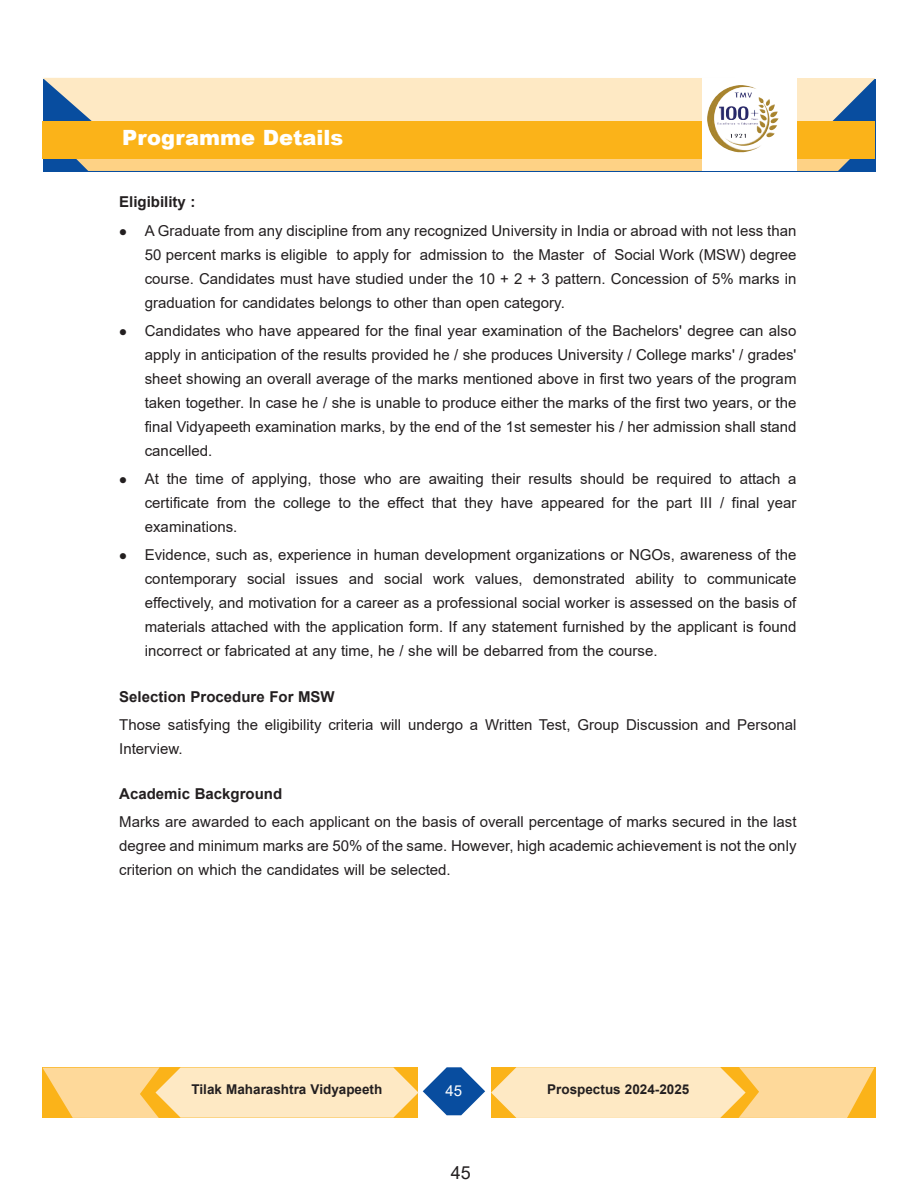
<style>
.page{position:relative;width:918px;height:1188px;background:#fff}
.page>*{position:absolute;margin:0;border:0;box-sizing:border-box;transform-origin:0 0}
.t1{font:900 21px "Arial";color:#fff}
.t2{font:18px "Arial";color:#231f20}
.t3{font:15px/24px "Arial";color:#231f20;text-align:justify}
.t4{font:700 15px "Arial";color:#231f20}
.t5{font:15px "Arial";color:#fff}
.t6{font:700 13.5px "Arial";color:#231f20}
</style>
<div class="page">
<svg style="left:43px;top:1067px;width:442px;height:51px;background:#e9d4a9"></svg>
<svg style="left:491px;top:1067px;width:383px;height:51px;background:#fddea4"></svg>
<div style="left:43px;top:78px;width:832px;height:43px;background:#fee9c4"></div>
<div style="left:65px;top:159px;width:797px;height:12px;background:#fed285"></div>
<div style="left:43px;top:121px;width:832px;height:38px;background:#fbb319"></div>
<div style="left:703px;top:78px;width:94px;height:93px;background:#fff"></div>
<img style="left:707px;top:85px;width:72px;height:67px">
<h1 class="t1" style="left:122px;top:122px;width:223px">programme details</h1>
<p class="t4" style="left:119px;top:194px;width:78px">eligibility :</p>
<p class="t3" style="left:145px;top:218px;width:653px;text-indent:-26px">● A Graduate from any discipline from any recognized University in India or abroad with not less than 50 percent marks is eligible to apply for admission to the Master of Social Work (MSW) degree course. Candidates must have studied under the 10 + 2 + 3 pattern. Concession of 5% marks in graduation for candidates belongs to other than open category.</p>
<p class="t3" style="left:145px;top:319px;width:653px;text-indent:-26px">● Candidates who have appeared for the final year examination of the Bachelors' degree can also apply in anticipation of the results provided he / she produces University / College marks' / grades' sheet showing an overall average of the marks mentioned above in first two years of the program taken together. In case he / she is unable to produce either the marks of the first two years, or the final Vidyapeeth examination marks, by the end of the 1st semester his / her admission shall stand cancelled.</p>
<p class="t3" style="left:145px;top:467px;width:653px;text-indent:-26px">● At the time of applying, those who are awaiting their results should be required to attach a certificate from the college to the effect that they have appeared for the part III / final year examinations.</p>
<p class="t3" style="left:145px;top:543px;width:653px;text-indent:-26px">● Evidence, such as, experience in human development organizations or NGOs, awareness of the contemporary social issues and social work values, demonstrated ability to communicate effectively, and motivation for a career as a professional social worker is assessed on the basis of materials attached with the application form. If any statement furnished by the applicant is found incorrect or fabricated at any time, he / she will be debarred from the course.</p>
<p class="t4" style="left:119px;top:688px;width:217px">selection Procedure for MsW</p>
<p class="t3" style="left:119px;top:713px;width:679px">Those satisfying the eligibility criteria will undergo a Written Test, Group Discussion and Personal<br>Interview.</p>
<p class="t4" style="left:119px;top:785px;width:164px">academic Background</p>
<p class="t3" style="left:119px;top:810px;width:679px">Marks are awarded to each applicant on the basis of overall percentage of marks secured in the last degree and minimum marks are 50% of the same. However, high academic achievement is not the only criterion on which the candidates will be selected.</p>
<p class="t6" style="left:192px;top:1082px;width:192px">tilak Maharashtra Vidyapeeth</p>
<p class="t5" style="left:445px;top:1082px;width:18px">45</p>
<p class="t6" style="left:547px;top:1081px;width:144px">Prospectus 2024-2025</p>
<p class="t2" style="left:451px;top:1162px;width:22px">45</p>
</div>
